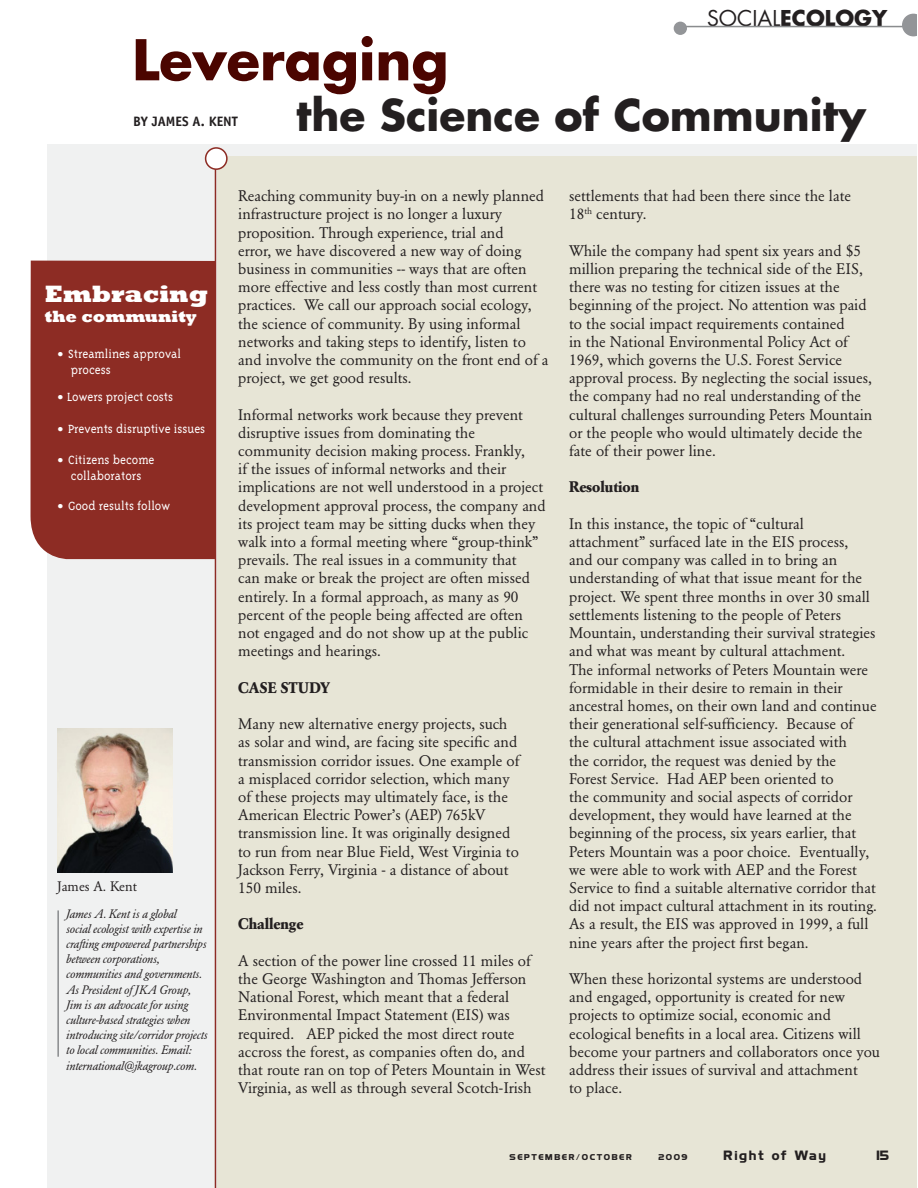
<style>
.page{position:relative;width:918px;height:1188px;background:#fff}
.page>*{position:absolute;margin:0;border:0;box-sizing:border-box;transform-origin:0 0}
.t1{font:700 54.6px "Futura";color:#4b0500}
.t2{font:700 42.45px "Futura";color:#231f20}
.t3{font:800 24.3px "Rockwell";color:#fff}
.t4{font:700 21.3px "Futura";color:#231f20}
.t5{font:800 16.65px "Rockwell";color:#fff}
.t6{font:15.15px/18.1px "Garamond BE";color:#231f20}
.t7{font:700 15.15px "Garamond BE";color:#231f20}
.t8{font:700 15.15px "Garamond BE";letter-spacing:.02em;color:#231f20}
.t9{font:300 13.65px/16.4px "Triplex Serif";color:#fff}
.t10{font:700 13.65px "Officina Sans";color:#231f20}
.t11{font:13.65px "Garamond BE";color:#231f20}
.t12{font:italic 12.15px/15.1px "Garamond BE";letter-spacing:-.01em;color:#231f20}
.t13{font:700 12.15px "Highland Gothic FLF";letter-spacing:.14em;color:#231f20}
.t14{font:700 7.65px "Highland Gothic FLF";letter-spacing:.22em;color:#231f20}
.t15{font:700 7.65px "Highland Gothic FLF";letter-spacing:.2em;color:#231f20}
.s1{font-weight:400}
.s2{font-family:"Verdana";font-weight:400;font-size:12.15px}
</style>
<div class="page">
<div style="left:47px;top:144px;width:869px;height:1044px;background:#f0f1f1"></div>
<div style="left:30px;top:261px;width:185px;height:298px;background:#8d2c24"></div>
<div style="left:217px;top:156px;width:699px;height:1032px;background:#e7e5d6"></div>
<hr style="left:215px;top:156px;width:1px;height:1032px;background:#8d2c24">
<div style="left:206px;top:148px;width:21px;height:21px;background:#fff;border-radius:50%"></div>
<div style="left:205px;top:147px;width:23px;height:23px;border:2px solid #8d2c24;border-radius:50%"></div>
<hr style="left:677px;top:26px;width:239px;height:1px;background:#8a8c8e">
<svg style="left:902px;top:14px;width:14px;height:22px"></svg>
<div style="left:674px;top:22px;width:12px;height:12px;background:#939598;border-radius:50%"></div>
<div style="left:674px;top:22px;width:13px;height:13px;border:2px solid #939598;border-radius:50%"></div>
<img style="left:58px;top:728px;width:115px;height:144px">
<hr style="left:57px;top:910px;width:2px;height:147px;background:#8a8c8e">
<h3 class="t4" style="left:707px;top:8px;width:182px"><span class="s1">SOCIAL</span>ECOLOGY</h3>
<h1 class="t1" style="left:132px;top:35px;width:318px">Leveraging</h1>
<h2 class="t2" style="left:296px;top:96px;width:571px">the Science of Community</h2>
<p class="t10" style="left:133px;top:116px;width:106px">BY JAMES A. KENT</p>
<h3 class="t3" style="left:45px;top:279px;width:165px">Embracing</h3>
<p class="t5" style="left:45px;top:307px;width:154px">the community</p>
<p class="t9" style="left:71px;top:347px;width:112px;text-indent:-14px"><span class="s2">•</span> Streamlines approval process</p>
<p class="t9" style="left:57px;top:390px;width:117px"><span class="s2">•</span> Lowers project costs</p>
<p class="t9" style="left:57px;top:422px;width:150px"><span class="s2">•</span> Prevents disruptive issues</p>
<p class="t9" style="left:57px;top:452px;width:99px;text-align:center"><span class="s2">•</span> Citizens become collaborators</p>
<p class="t9" style="left:57px;top:499px;width:114px"><span class="s2">•</span> Good results follow</p>
<p class="t11" style="left:57px;top:880px;width:81px">James A. Kent</p>
<p class="t12" style="left:66px;top:907px;width:143px">James A. Kent is a global<br>social ecologist with expertise in crafting empowered partnerships between corporations, communities and governments.<br>As President of JKA Group,<br>Jim is an advocate for using culture-based strategies when introducing site/corridor projects to local communities. Email: international@jkagroup.com.</p>
<p class="t6" style="left:238px;top:188px;width:312px">Reaching community buy-in on a newly planned infrastructure project is no longer a luxury proposition. Through experience, trial and<br>error, we have discovered a new way of doing business in communities -- ways that are often more effective and less costly than most current practices. We call our approach social ecology, the science of community. By using informal networks and taking steps to identify, listen to and involve the community on the front end of a project, we get good results.</p>
<p class="t6" style="left:238px;top:407px;width:309px">Informal networks work because they prevent disruptive issues from dominating the community decision making process. Frankly,<br>if the issues of informal networks and their implications are not well understood in a project development approval process, the company and its project team may be sitting ducks when they walk into a formal meeting where “group-think” prevails. The real issues in a community that<br>can make or break the project are often missed entirely. In a formal approach, as many as 90 percent of the people being affected are often not engaged and do not show up at the public meetings and hearings.</p>
<p class="t8" style="left:238px;top:681px;width:93px">CASE STUDY</p>
<p class="t6" style="left:238px;top:716px;width:283px">Many new alternative energy projects, such as solar and wind, are facing site specific and transmission corridor issues. One example of a misplaced corridor selection, which many of these projects may ultimately face, is the American Electric Power’s (AEP) 765kV transmission line. It was originally designed to run from near Blue Field, West Virginia to Jackson Ferry, Virginia - a distance of about 150 miles.</p>
<p class="t7" style="left:238px;top:918px;width:67px">Challenge</p>
<p class="t6" style="left:238px;top:953px;width:309px">A section of the power line crossed 11 miles of the George Washington and Thomas Jefferson National Forest, which meant that a federal Environmental Impact Statement (EIS) was required. AEP picked the most direct route accross the forest, as companies often do, and that route ran on top of Peters Mountain in West Virginia, as well as through several Scotch-Irish</p>
<p class="t6" style="left:569px;top:188px;width:283px">settlements that had been there since the late<br>18<sup>th</sup> century.</p>
<p class="t6" style="left:569px;top:243px;width:305px">While the company had spent six years and $5 million preparing the technical side of the EIS, there was no testing for citizen issues at the beginning of the project. No attention was paid to the social impact requirements contained<br>in the National Environmental Policy Act of 1969, which governs the U.S. Forest Service approval process. By neglecting the social issues, the company had no real understanding of the cultural challenges surrounding Peters Mountain or the people who would ultimately decide the fate of their power line.</p>
<p class="t7" style="left:569px;top:481px;width:72px">Resolution</p>
<p class="t6" style="left:569px;top:516px;width:309px">In this instance, the topic of “cultural attachment” surfaced late in the EIS process,<br>and our company was called in to bring an understanding of what that issue meant for the project. We spent three months in over 30 small settlements listening to the people of Peters Mountain, understanding their survival strategies and what was meant by cultural attachment.<br>The informal networks of Peters Mountain were formidable in their desire to remain in their ancestral homes, on their own land and continue their generational self-sufficiency. Because of<br>the cultural attachment issue associated with<br>the corridor, the request was denied by the Forest Service. Had AEP been oriented to<br>the community and social aspects of corridor development, they would have learned at the beginning of the process, six years earlier, that Peters Mountain was a poor choice. Eventually, we were able to work with AEP and the Forest Service to find a suitable alternative corridor that did not impact cultural attachment in its routing.<br>As a result, the EIS was approved in 1999, a full nine years after the project first began.</p>
<p class="t6" style="left:569px;top:971px;width:312px">When these horizontal systems are understood and engaged, opportunity is created for new projects to optimize social, economic and ecological benefits in a local area. Citizens will become your partners and collaborators once you address their issues of survival and attachment<br>to place.</p>
<p class="t14" style="left:510px;top:1154px;width:124px">SEPTEMBER/OCTOBER</p>
<p class="t15" style="left:658px;top:1154px;width:31px">2009</p>
<p class="t13" style="left:723px;top:1150px;width:104px">Right of Way</p>
<p class="t13" style="left:877px;top:1150px;width:14px">15</p>
</div>
